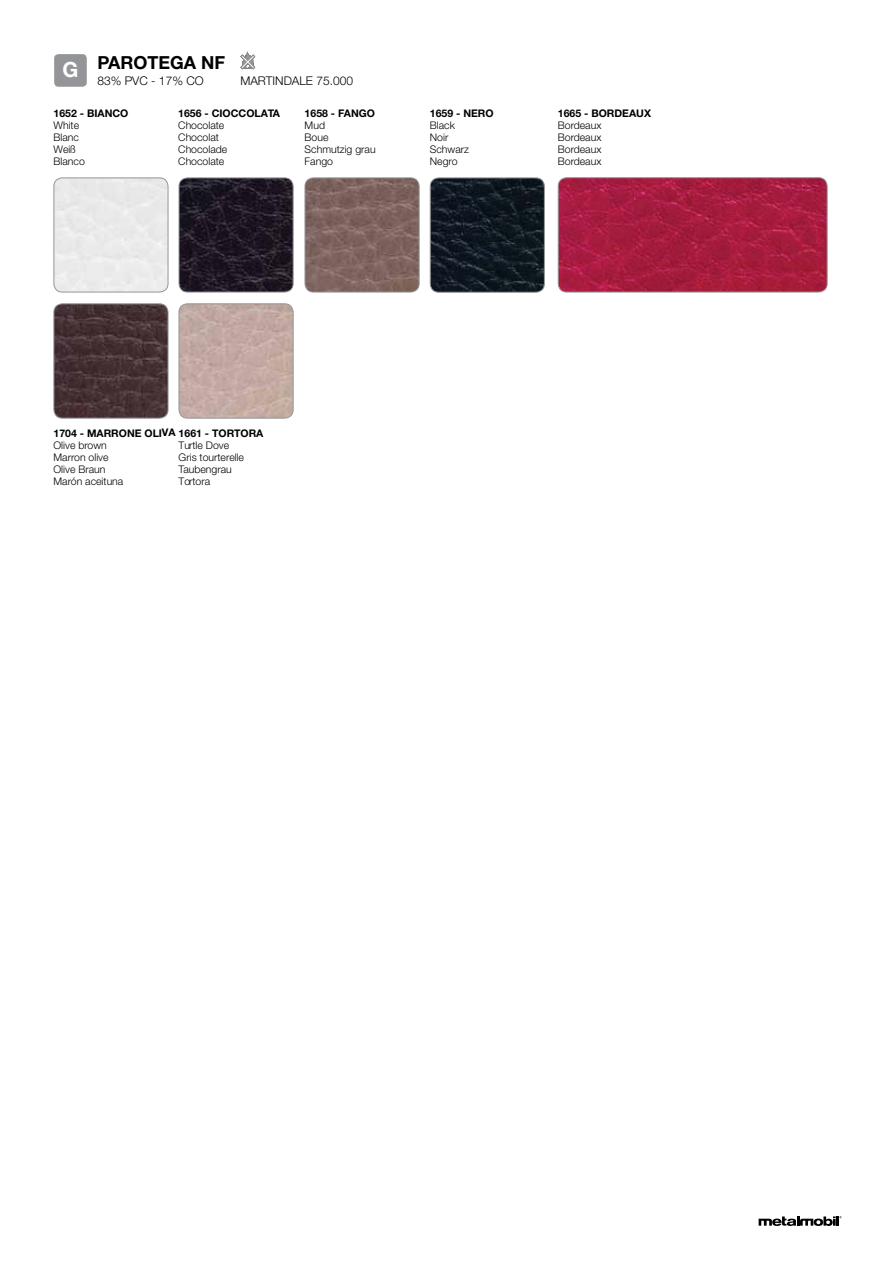
<style>
.page{position:relative;width:893px;height:1263px;background:#fff}
.page>*{position:absolute;margin:0;border:0;box-sizing:border-box;transform-origin:0 0}
.t1{font:700 18px "Helvetica Neue LT Std";color:#000}
.t2{font:300 12px "Helvetica Neue LT Std";color:#000}
.t3{font:300 10.5px/12px "Helvetica Neue LT Std";color:#000}
.t4{font:700 10.5px "Helvetica Neue LT Std";color:#000}
.s1{font-size:21px;color:#fff}
</style>
<div class="page">
<div style="left:54px;top:178px;width:114px;height:114px;border:1px solid #949598;border-radius:9px"></div>
<img style="left:179px;top:178px;width:114px;height:114px">
<div style="left:179px;top:178px;width:114px;height:114px;border:1px solid #949598;border-radius:9px"></div>
<img style="left:179px;top:304px;width:114px;height:114px">
<div style="left:179px;top:303px;width:114px;height:115px;border:1px solid #949598;border-radius:9px"></div>
<img style="left:430px;top:178px;width:114px;height:114px">
<div style="left:430px;top:178px;width:115px;height:115px;border:1px solid #949598;border-radius:9px"></div>
<img style="left:305px;top:178px;width:114px;height:114px">
<div style="left:305px;top:178px;width:114px;height:114px;border:1px solid #949598;border-radius:9px"></div>
<img style="left:558px;top:178px;width:269px;height:114px">
<div style="left:558px;top:177px;width:269px;height:115px;border:1px solid #949598;border-radius:9px"></div>
<img style="left:54px;top:304px;width:114px;height:114px">
<div style="left:54px;top:303px;width:114px;height:115px;border:1px solid #949598;border-radius:9px"></div>
<div style="left:54px;top:54px;width:33px;height:33px;background:#949598;border-radius:4px"></div>
<svg style="left:240px;top:52px;width:15px;height:18px"></svg>
<svg style="left:759px;top:1216px;width:82px;height:10px"></svg>
<h1 class="t1" style="left:62px;top:52px;width:164px"><span class="s1">G</span> PAROTEGA NF</h1>
<p class="t2" style="left:97px;top:73px;width:108px">83% PVC - 17% CO</p>
<p class="t2" style="left:240px;top:73px;width:114px">MARTINDALE 75.000</p>
<p class="t4" style="left:54px;top:107px;width:76px">1652 - BIANCO</p>
<p class="t3" style="left:54px;top:119px;width:33px">White<br>Blanc<br>Weiß<br>Blanco</p>
<p class="t4" style="left:178px;top:107px;width:103px">1656 - CIOCCOLATA</p>
<p class="t3" style="left:178px;top:119px;width:51px">Chocolate<br>Chocolat<br>Chocolade<br>Chocolate</p>
<p class="t4" style="left:305px;top:107px;width:72px">1658 - FANGO</p>
<p class="t3" style="left:305px;top:119px;width:72px">Mud<br>Boue<br>Schmutzig grau<br>Fango</p>
<p class="t4" style="left:430px;top:107px;width:65px">1659 - NERO</p>
<p class="t3" style="left:430px;top:119px;width:41px">Black<br>Noir<br>Schwarz<br>Negro</p>
<p class="t4" style="left:558px;top:107px;width:95px">1665 - BORDEAUX</p>
<p class="t3" style="left:558px;top:119px;width:45px;text-align:justify">Bordeaux Bordeaux Bordeaux Bordeaux</p>
<p class="t4" style="left:54px;top:426px;width:211px">1704 - MARRONE OLIVA 1661 - TORTORA</p>
<p class="t3" style="left:54px;top:439px;width:71px">Olive brown<br>Marron olive<br>Olive Braun<br>Marón aceituna</p>
<p class="t3" style="left:179px;top:439px;width:67px">Turtle Dove<br>Gris tourterelle<br>Taubengrau<br>Tortora</p>
</div>
